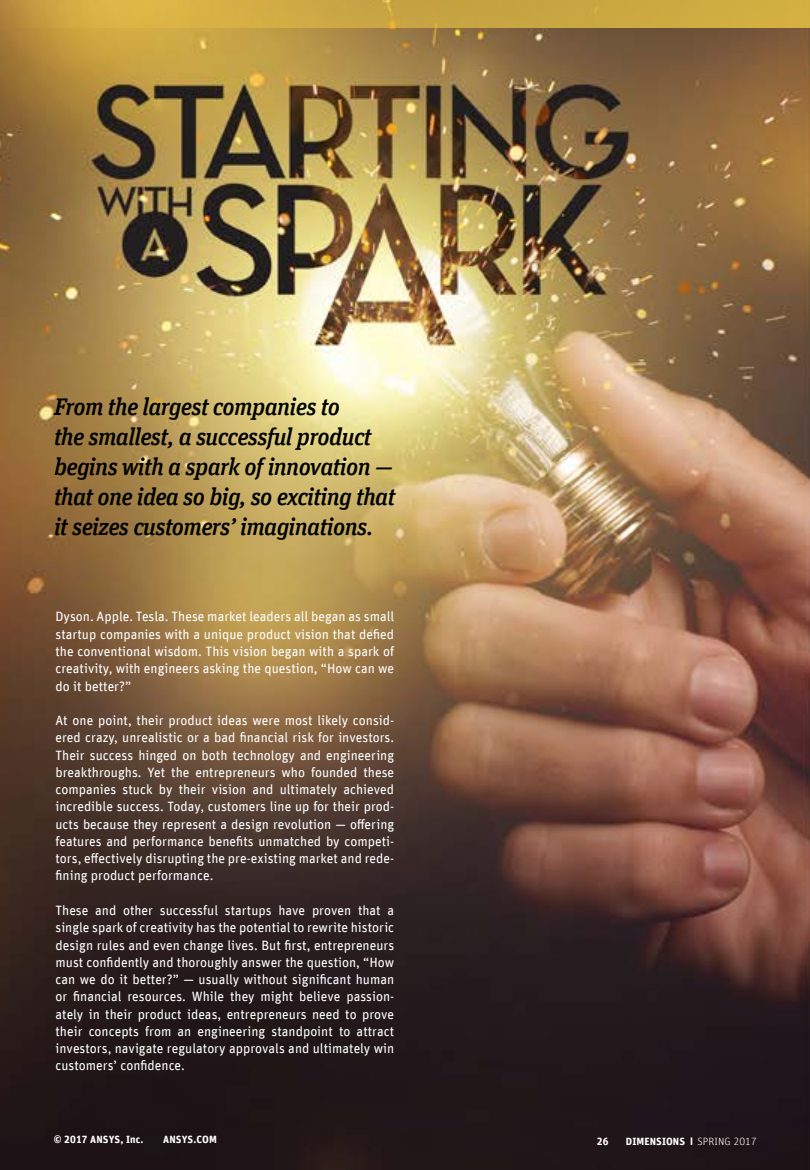
<style>
.page{position:relative;width:810px;height:1170px;background:#fff}
.page>*{position:absolute;margin:0;border:0;box-sizing:border-box;transform-origin:0 0}
.t1{font:italic 500 24px/30px "Unit Slab Offc Pro";letter-spacing:-.025em;color:#000200}
.t2{font:13.5px/17.2px "Unit Offc Pro";color:#fff;text-align:justify}
.t3{font:700 10.5px "Unit Offc Pro";letter-spacing:.01em;color:#fff}
.s1{font-family:"Arial"}
.s2{font-weight:300}
</style>
<div class="page">
<img style="left:0;top:28px;width:810px;height:1141px">
<svg style="left:0;top:0;width:810px;height:28px;background:#cda942"></svg>
<h1 class="t1" style="left:54px;top:390px;width:343px">From the largest companies to<br>the smallest, a successful product begins with a spark of innovation — that one idea so big, so exciting that it seizes customers’ imaginations.</h1>
<p class="t2" style="left:56px;top:607px;width:340px">Dyson. Apple. Tesla. These market leaders all began as small startup companies with a unique product vision that defied the conventional wisdom. This vision began with a spark of creativity, with engineers asking the question, “How can we do it better?”</p>
<p class="t2" style="left:56px;top:711px;width:340px">At one point, their product ideas were most likely consid&shy;ered crazy, unrealistic or a bad financial risk for investors.<br>Their success hinged on both technology and engineering breakthroughs. Yet the entrepreneurs who founded these companies stuck by their vision and ultimately achieved incredible success. Today, customers line up for their prod&shy;ucts because they represent a design revolution — offering features and performance benefits unmatched by competi&shy;tors, effectively disrupting the pre-existing market and rede&shy;fining product performance.</p>
<p class="t2" style="left:56px;top:900px;width:340px">These and other successful startups have proven that a single spark of creativity has the potential to rewrite historic design rules and even change lives. But first, entrepreneurs must confidently and thoroughly answer the question, “How can we do it better?” — usually without significant human or financial resources. While they might believe passion&shy;ately in their product ideas, entrepreneurs need to prove their concepts from an engineering standpoint to attract investors, navigate regulatory approvals and ultimately win customers’ confidence.</p>
<p class="t3" style="left:54px;top:1131px;width:91px">© 2017 ANSYS, Inc.</p>
<p class="t3" style="left:163px;top:1131px;width:55px">ANSYS.COM</p>
<p class="t3" style="left:597px;top:1132px;width:13px">26</p>
<p class="t3" style="left:626px;top:1132px;width:132px">DIMENSIONS <span class="s1">I</span> <span class="s2">SPRING 2017</span></p>
</div>
